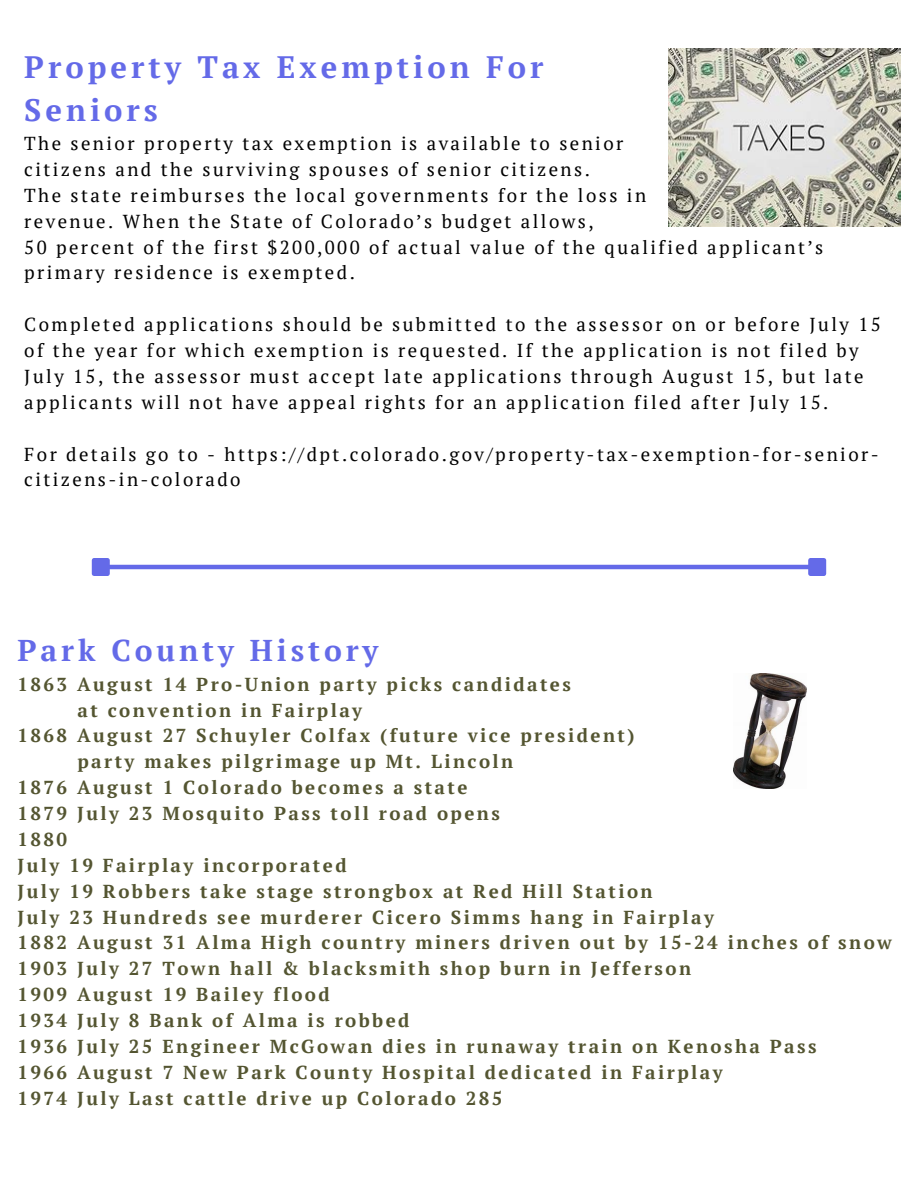
<style>
.page{position:relative;width:918px;height:1188px;background:#fff}
.page>*{position:absolute;margin:0;border:0;box-sizing:border-box;transform-origin:0 0}
.t1{font:700 30.9px "PT Serif";letter-spacing:.13em;color:#646ae8}
.t2{font:700 30px "PT Serif";letter-spacing:.13em;color:#646ae8}
.t3{font:18.75px/25.8px "PT Serif";letter-spacing:.13em;color:#000}
.t4{font:700 18.75px "PT Serif";letter-spacing:.13em;color:#545531}
</style>
<div class="page">
<img style="left:733px;top:673px;width:73px;height:115px">
<img style="left:668px;top:48px;width:232px;height:178px">
<hr style="left:109px;top:565px;width:700px;height:4px;background:#646ae8">
<div style="left:94px;top:560px;width:14px;height:14px;background:#646ae8"></div>
<div style="left:92px;top:558px;width:18px;height:18px;border:4px solid #646ae8"></div>
<div style="left:810px;top:560px;width:14px;height:14px;background:#646ae8"></div>
<div style="left:808px;top:558px;width:18px;height:18px;border:4px solid #646ae8"></div>
<p class="t1" style="left:24px;top:46px;width:521px">Property Tax Exemption For</p>
<p class="t1" style="left:24px;top:89px;width:135px">Seniors</p>
<p class="t3" style="left:24px;top:130px;width:601px">The senior property tax exemption is available to senior</p>
<p class="t3" style="left:24px;top:156px;width:567px">citizens and the surviving spouses of senior citizens.</p>
<p class="t3" style="left:24px;top:182px;width:623px">The state reimburses the local governments for the loss in</p>
<p class="t3" style="left:24px;top:208px;width:571px">revenue. When the State of Colorado’s budget allows,</p>
<p class="t3" style="left:24px;top:234px;width:801px">50 percent of the first $200,000 of actual value of the qualified applicant’s primary residence is exempted.</p>
<h1 class="t3" style="left:24px;top:311px;width:858px">Completed applications should be submitted to the assessor on or before July 15 of the year for which exemption is requested. If the application is not filed by July 15, the assessor must accept late applications through August 15, but late applicants will not have appeal rights for an application filed after July 15.</h1>
<p class="t3" style="left:24px;top:441px;width:856px">For details go to - https://dpt.colorado.gov/property-tax-exemption-for-senior&shy;citizens-in-colorado</p>
<p class="t2" style="left:17px;top:630px;width:362px">Park County History</p>
<p class="t4" style="left:17px;top:671px;width:555px">1863 August 14 Pro-Union party picks candidates</p>
<p class="t4" style="left:77px;top:697px;width:286px">at convention in Fairplay</p>
<p class="t4" style="left:17px;top:723px;width:618px">1868 August 27 Schuyler Colfax (future vice president)</p>
<p class="t4" style="left:77px;top:749px;width:437px">party makes pilgrimage up Mt. Lincoln</p>
<p class="t4" style="left:17px;top:775px;width:452px">1876 August 1 Colorado becomes a state</p>
<p class="t4" style="left:17px;top:801px;width:484px">1879 July 23 Mosquito Pass toll road opens</p>
<p class="t4" style="left:17px;top:826px;width:51px">1880</p>
<p class="t4" style="left:17px;top:852px;width:331px">July 19 Fairplay incorporated</p>
<p class="t4" style="left:17px;top:878px;width:637px">July 19 Robbers take stage strongbox at Red Hill Station</p>
<p class="t4" style="left:17px;top:904px;width:698px">July 23 Hundreds see murderer Cicero Simms hang in Fairplay</p>
<p class="t4" style="left:17px;top:930px;width:876px">1882 August 31 Alma High country miners driven out by 15-24 inches of snow</p>
<p class="t4" style="left:17px;top:956px;width:675px">1903 July 27 Town hall &amp; blacksmith shop burn in Jefferson</p>
<p class="t4" style="left:17px;top:982px;width:314px">1909 August 19 Bailey flood</p>
<p class="t4" style="left:17px;top:1008px;width:393px">1934 July 8 Bank of Alma is robbed</p>
<p class="t4" style="left:17px;top:1033px;width:801px">1936 July 25 Engineer McGowan dies in runaway train on Kenosha Pass</p>
<p class="t4" style="left:17px;top:1059px;width:707px">1966 August 7 New Park County Hospital dedicated in Fairplay</p>
<p class="t4" style="left:17px;top:1085px;width:486px">1974 July Last cattle drive up Colorado 285</p>
</div>
